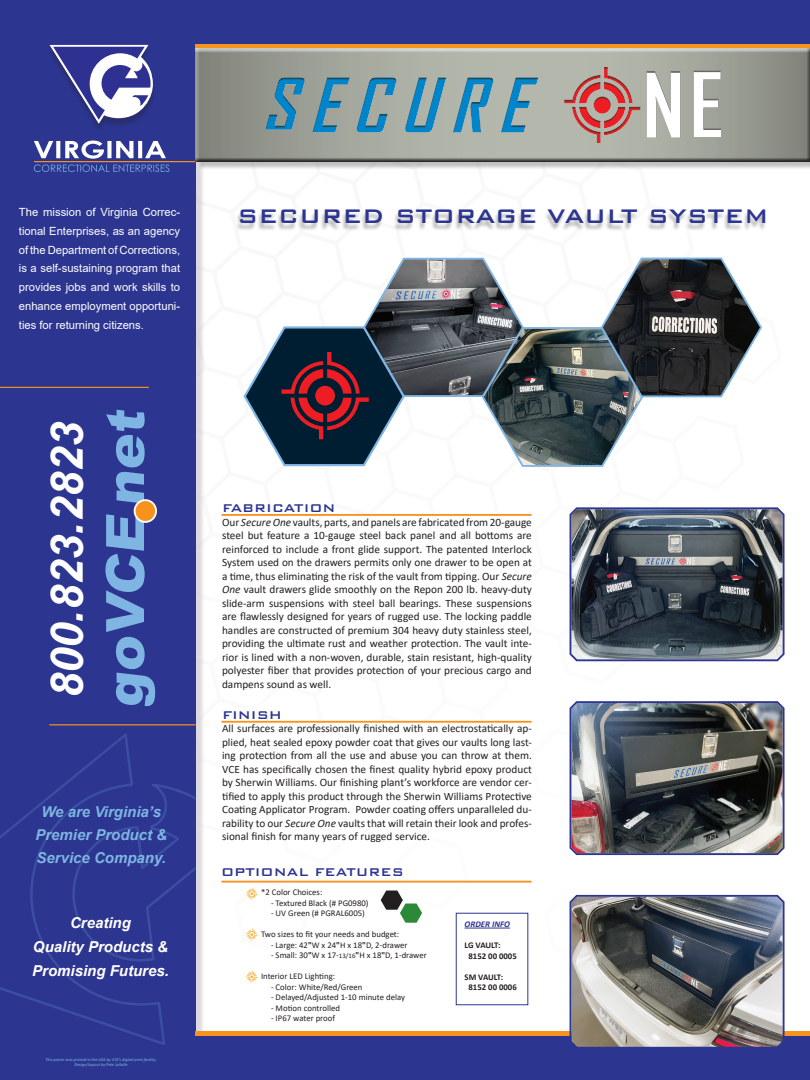
<style>
.page{position:relative;width:810px;height:1080px;background:#fff}
.page>*{position:absolute;margin:0;border:0;box-sizing:border-box;transform-origin:0 0}
.t1{font:italic 700 45px "Arial";color:#fff}
.t2{font:500 26.25px "Bank Gothic BT";color:#2c3590}
.t3{font:italic 700 15px/23.1px "Arial";color:#7eb5e2;text-align:center}
.t4{font:italic 700 15px/23.8px "Arial";color:#fff;text-align:center}
.t5{font:500 15px "Bank Gothic BT";color:#2c3590}
.t6{font:11.25px/13.5px "Calibri";color:#231f20;text-align:justify}
.t7{font:11.25px/18.8px "Arial";color:#fff;text-align:justify}
.t8{font:8.75px/10.5px "Calibri";color:#231f20}
.t9{font:700 8.75px/10.5px "Calibri";color:#231f20}
.t10{font:italic 700 8.75px "Calibri";color:#2c3590}
.t11{font:italic 4.38px/5.2px "Calibri";color:#7eb5e2;text-align:center}
.s1{font-style:italic}
.s2{font-weight:700}
.s3{font-size:6.88px}
</style>
<div class="page">
<div style="left:0;top:0;width:205px;height:1080px;background:#9595a2;opacity:.33"></div>
<div style="left:0;top:0;width:196px;height:1080px;background:#2c3590"></div>
<div style="left:194px;top:0;width:616px;height:47px;background:#2c3590"></div>
<hr style="left:196px;top:44px;width:614px;height:4px;background:#f7931d">
<div style="left:191px;top:1033px;width:619px;height:47px;background:#2c3590"></div>
<hr style="left:196px;top:1032px;width:614px;height:4px;background:#f7931d">
<svg style="left:0;top:733px;width:165px;height:312px"></svg>
<svg style="left:64px;top:784px;width:132px;height:181px"></svg>
<div style="left:235px;top:211px;width:532px;height:20px;background:#231f20;opacity:.34"></div>
<svg style="left:569px;top:507px;width:216px;height:155px;background:#4e5661"></svg>
<svg style="left:234px;top:880px;width:74px;height:61px"></svg>
<svg style="left:246px;top:971px;width:12px;height:12px"></svg>
<svg style="left:243px;top:257px;width:519px;height:210px"></svg>
<svg style="left:50px;top:45px;width:103px;height:79px"></svg>
<svg style="left:105px;top:409px;width:50px;height:297px"></svg>
<div style="left:135px;top:500px;width:21px;height:22px;background:#f7931d;border-radius:50%"></div>
<div style="left:134px;top:499px;width:23px;height:24px;border:2px solid #fff;border-radius:50%"></div>
<svg style="left:34px;top:141px;width:162px;height:31px"></svg>
<svg style="left:49px;top:724px;width:147px;height:1px"></svg>
<svg style="left:0;top:387px;width:149px;height:1px"></svg>
<div style="left:198px;top:51px;width:612px;height:119px;background:#231f20;opacity:.28"></div>
<div style="left:195px;top:48px;width:615px;height:114px;background:#231f20;opacity:.75"></div>
<hr style="left:222px;top:514px;width:309px;height:2px;background:#f7931d">
<hr style="left:222px;top:881px;width:309px;height:2px;background:#f7931d">
<hr style="left:222px;top:721px;width:309px;height:2px;background:#f7931d">
<svg style="left:381px;top:701px;width:408px;height:346px"></svg>
<p class="t7" style="left:19px;top:203px;width:163px">The mission of Virginia Correc&shy;tional Enterprises, as an agency of the Department of Corrections, is a self-sustaining program that provides jobs and work skills to enhance employment opportuni&shy;ties for returning citizens.</p>
<p class="t1" style="left:37px;top:698px;width:277px;rotate:-90deg">800.823.2823</p>
<p class="t3" style="left:35px;top:800px;width:133px">We are Virginia’s<br>Premier Product &amp;<br>Service Company.</p>
<p class="t4" style="left:32px;top:912px;width:138px">Creating<br>Quality Products &amp;<br>Promising Futures.</p>
<p class="t11" style="left:45px;top:1056px;width:113px">This poster was printed in the USA by VCE’s digital print facility.<br>Design/Layout by Pete LaSalle</p>
<h1 class="t2" style="left:237px;top:201px;width:533px">SECURED STORAGE VAULT SYSTEM</h1>
<h2 class="t5" style="left:222px;top:500px;width:115px">FABRICATION</h2>
<p class="t6" style="left:222px;top:515px;width:311px">Our <span class="s1">Secure One</span> vaults, parts, and panels are fabricated from 20‐gauge steel but feature a 10‐gauge steel back panel and all bottoms are reinforced to include a front glide support. The patented Interlock System used on the drawers permits only one drawer to be open at a time, thus eliminating the risk of the vault from tipping. Our <span class="s1">Secure One</span> vault drawers glide smoothly on the Repon 200 lb. heavy‐duty slide‐arm suspensions with steel ball bearings. These suspensions are flawlessly designed for years of rugged use. The locking paddle handles are constructed of premium 304 heavy duty stainless steel, providing the ultimate rust and weather protection. The vault inte‐ rior is lined with a non‐woven, durable, stain resistant, high‐quality polyester fiber that provides protection of your precious cargo and dampens sound as well.</p>
<h2 class="t5" style="left:222px;top:707px;width:61px">FINISH</h2>
<p class="t6" style="left:222px;top:722px;width:311px">All surfaces are professionally finished with an electrostatically ap‐ plied, heat sealed epoxy powder coat that gives our vaults long last‐ ing protection from all the use and abuse you can throw at them.<br>VCE has specifically chosen the finest quality hybrid epoxy product by Sherwin Williams. Our finishing plant’s workforce are vendor cer‐ tified to apply this product through the Sherwin Williams Protective Coating Applicator Program. Powder coating offers unparalleled du‐ rability to our <span class="s1">Secure One</span> vaults that will retain their look and profes‐ sional finish for many years of rugged service.</p>
<h2 class="t5" style="left:221px;top:863px;width:184px">OPTIONAL FEATURES</h2>
<p class="t8" style="left:261px;top:887px;width:63px">*2 Color Choices:</p>
<p class="t8" style="left:271px;top:898px;width:99px">‐ Textured Black (# PG0980)</p>
<p class="t8" style="left:271px;top:908px;width:95px">‐ UV Green (# PGRAL6005)</p>
<p class="t8" style="left:271px;top:929px;width:157px;text-indent:-10px">Two sizes to fit your needs and budget:<br>‐ Large: 42<span class="s2">"</span>W x 24<span class="s2">"</span>H x 18<span class="s2">"</span>D, 2‐drawer<br>‐ Small: 30<span class="s2">"</span>W x 17‐<span class="s3">13/16</span><span class="s2">"</span>H x 18<span class="s2">"</span>D, 1‐drawer</p>
<p class="t8" style="left:261px;top:971px;width:76px">Interior LED Lighting:</p>
<p class="t8" style="left:271px;top:982px;width:93px">‐ Color: White/Red/Green</p>
<p class="t8" style="left:271px;top:992px;width:136px">‐ Delayed/Adjusted 1‐10 minute delay</p>
<p class="t8" style="left:271px;top:1003px;width:70px">‐ Motion controlled</p>
<p class="t8" style="left:271px;top:1013px;width:66px">‐ IP67 water proof</p>
<p class="t10" style="left:465px;top:918px;width:47px">ORDER INFO</p>
<p class="t9" style="left:469px;top:940px;width:50px;text-indent:-4px">LG VAULT:<br>8152 00 0005</p>
<p class="t9" style="left:469px;top:971px;width:50px;text-indent:-4px">SM VAULT:<br>8152 00 0006</p>
</div>
